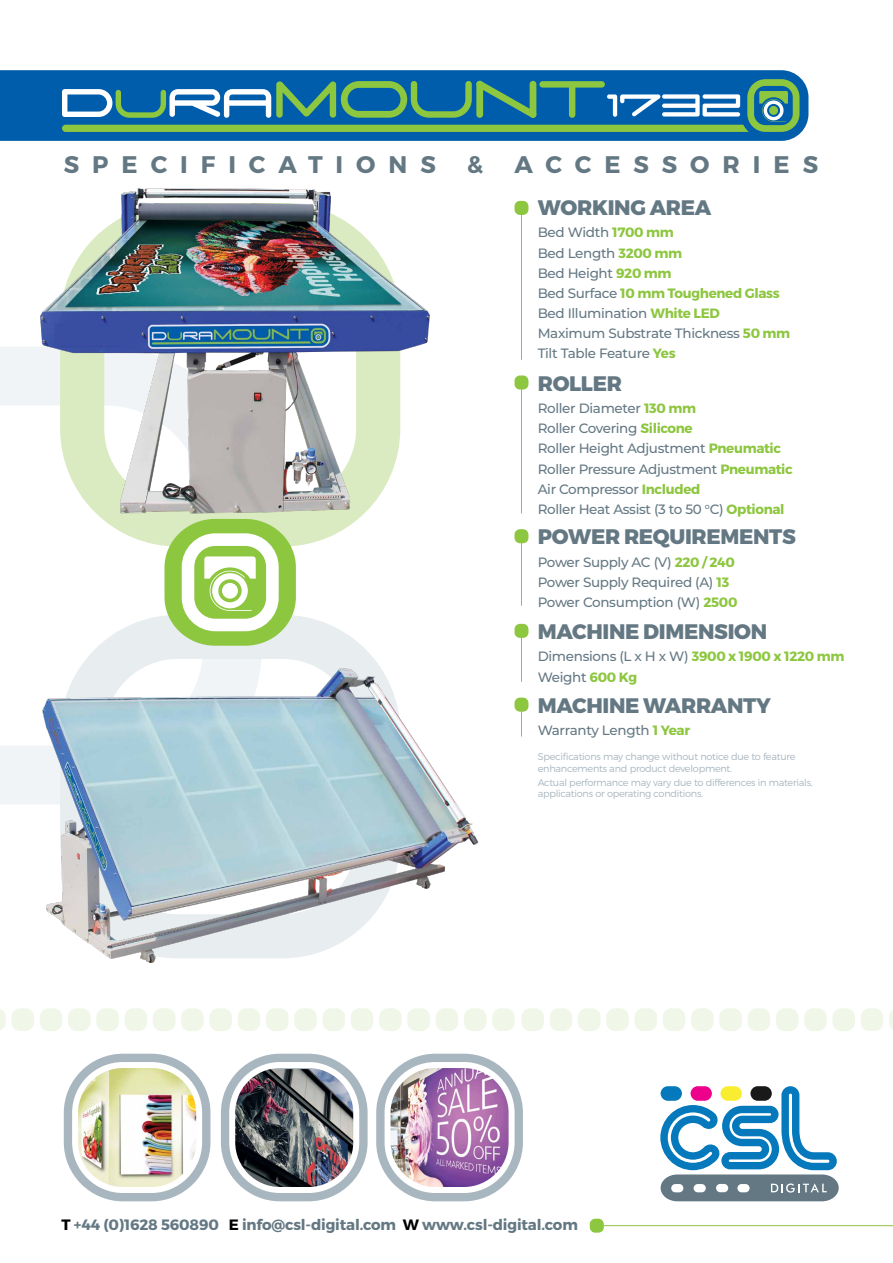
<style>
.page{position:relative;width:893px;height:1263px;background:#fff}
.page>*{position:absolute;margin:0;border:0;box-sizing:border-box;transform-origin:0 0}
.t1{font:700 24px "Montserrat";letter-spacing:.54em;color:#647883}
.t2{font:800 21px "Montserrat";letter-spacing:-.015em;color:#647883}
.t3{font:700 15px "Montserrat";letter-spacing:-.01em;color:#647883}
.t4{font:500 13.5px/20.1px "Montserrat";letter-spacing:-.025em;color:#647883}
.t5{font:300 9.75px/11.6px "Montserrat";letter-spacing:-.025em;color:#a8b6bf}
.s1{font-weight:700;color:#8dc63f}
.s2{color:#000}
</style>
<div class="page">
<svg style="left:0;top:347px;width:165px;height:215px"></svg>
<svg style="left:91px;top:615px;width:279px;height:39px;fill:#e8edf0"></svg>
<div style="left:164px;top:519px;width:132px;height:127px;background:#8dc63f;border-radius:50px"></div>
<div style="left:514px;top:201px;width:14px;height:14px;background:#8dc63f;border-radius:5px"></div>
<div style="left:514px;top:375px;width:14px;height:14px;background:#8dc63f;border-radius:5px"></div>
<div style="left:514px;top:529px;width:14px;height:14px;background:#8dc63f;border-radius:5px"></div>
<div style="left:514px;top:624px;width:14px;height:14px;background:#8dc63f;border-radius:5px"></div>
<div style="left:514px;top:698px;width:14px;height:14px;background:#8dc63f;border-radius:5px"></div>
<hr style="left:521px;top:208px;width:1px;height:152px;background:#8dc63f">
<hr style="left:521px;top:382px;width:1px;height:131px;background:#8dc63f">
<hr style="left:521px;top:537px;width:1px;height:69px;background:#8dc63f">
<hr style="left:521px;top:630px;width:1px;height:52px;background:#8dc63f">
<hr style="left:521px;top:703px;width:1px;height:33px;background:#8dc63f">
<div style="left:464px;top:1008px;width:22px;height:23px;background:#f0f7e8;border-radius:9px"></div>
<div style="left:209px;top:1008px;width:23px;height:23px;background:#f0f7e8;border-radius:9px"></div>
<div style="left:691px;top:1008px;width:23px;height:23px;background:#f0f7e8;border-radius:9px"></div>
<svg style="left:0;top:1009px;width:6px;height:21px"></svg>
<div style="left:492px;top:1008px;width:23px;height:23px;background:#f0f7e8;border-radius:9px"></div>
<div style="left:238px;top:1008px;width:22px;height:23px;background:#f0f7e8;border-radius:9px"></div>
<div style="left:719px;top:1008px;width:23px;height:23px;background:#f0f7e8;border-radius:9px"></div>
<div style="left:11px;top:1008px;width:23px;height:23px;background:#f0f7e8;border-radius:9px"></div>
<div style="left:266px;top:1008px;width:23px;height:23px;background:#f0f7e8;border-radius:9px"></div>
<div style="left:748px;top:1008px;width:22px;height:23px;background:#f0f7e8;border-radius:9px"></div>
<div style="left:40px;top:1008px;width:22px;height:23px;background:#f0f7e8;border-radius:9px"></div>
<div style="left:521px;top:1008px;width:23px;height:23px;background:#f0f7e8;border-radius:9px"></div>
<div style="left:294px;top:1008px;width:23px;height:23px;background:#f0f7e8;border-radius:9px"></div>
<div style="left:776px;top:1008px;width:22px;height:23px;background:#f0f7e8;border-radius:9px"></div>
<div style="left:68px;top:1008px;width:23px;height:23px;background:#f0f7e8;border-radius:9px"></div>
<div style="left:550px;top:1008px;width:22px;height:23px;background:#f0f7e8;border-radius:9px"></div>
<div style="left:322px;top:1008px;width:23px;height:23px;background:#f0f7e8;border-radius:9px"></div>
<div style="left:804px;top:1008px;width:23px;height:23px;background:#f0f7e8;border-radius:9px"></div>
<div style="left:96px;top:1008px;width:23px;height:23px;background:#f0f7e8;border-radius:9px"></div>
<div style="left:578px;top:1008px;width:22px;height:23px;background:#f0f7e8;border-radius:9px"></div>
<div style="left:351px;top:1008px;width:22px;height:23px;background:#f0f7e8;border-radius:9px"></div>
<div style="left:832px;top:1008px;width:23px;height:23px;background:#f0f7e8;border-radius:9px"></div>
<div style="left:153px;top:1008px;width:22px;height:23px;background:#f0f7e8;border-radius:9px"></div>
<div style="left:634px;top:1008px;width:23px;height:23px;background:#f0f7e8;border-radius:9px"></div>
<div style="left:407px;top:1008px;width:23px;height:23px;background:#f0f7e8;border-radius:9px"></div>
<svg style="left:889px;top:1010px;width:4px;height:19px"></svg>
<div style="left:125px;top:1008px;width:22px;height:23px;background:#f0f7e8;border-radius:9px"></div>
<div style="left:606px;top:1008px;width:23px;height:23px;background:#f0f7e8;border-radius:9px"></div>
<div style="left:379px;top:1008px;width:23px;height:23px;background:#f0f7e8;border-radius:9px"></div>
<div style="left:861px;top:1008px;width:22px;height:23px;background:#f0f7e8;border-radius:9px"></div>
<div style="left:181px;top:1008px;width:23px;height:23px;background:#f0f7e8;border-radius:9px"></div>
<div style="left:663px;top:1008px;width:22px;height:23px;background:#f0f7e8;border-radius:9px"></div>
<div style="left:436px;top:1008px;width:22px;height:23px;background:#f0f7e8;border-radius:9px"></div>
<div style="left:590px;top:1219px;width:14px;height:13px;background:#8dc63f;border-radius:5px"></div>
<hr style="left:597px;top:1225px;width:296px;height:1px;background:#8dc63f">
<img style="left:27px;top:188px;width:403px;height:349px">
<img style="left:0;top:654px;width:479px;height:309px">
<svg style="left:660px;top:1086px;width:179px;height:115px"></svg>
<div style="left:64px;top:1054px;width:146px;height:147px;background:#a8b6bf;border-radius:59px"></div>
<div style="left:221px;top:1054px;width:147px;height:147px;background:#a8b6bf;border-radius:59px"></div>
<img style="left:75px;top:1065px;width:124px;height:125px">
<div style="left:72px;top:1062px;width:130px;height:131px;border:6px solid #fff;border-radius:48px"></div>
<img style="left:232px;top:1069px;width:124px;height:121px">
<div style="left:229px;top:1062px;width:130px;height:131px;border:6px solid #fff;border-radius:48px"></div>
<div style="left:376px;top:1054px;width:147px;height:147px;background:#a8b6bf;border-radius:59px"></div>
<img style="left:388px;top:1067px;width:124px;height:123px">
<div style="left:385px;top:1062px;width:130px;height:131px;border:6px solid #fff;border-radius:48px"></div>
<svg style="left:182px;top:533px;width:97px;height:98px"></svg>
<svg style="left:0;top:70px;width:808px;height:71px;background:#0761ae"></svg>
<svg style="left:62px;top:79px;width:737px;height:53px;background:#3f8995"></svg>
<h1 class="t1" style="left:64px;top:150px;width:373px">SPECIFICATIONS</h1>
<h1 class="t1" style="left:467px;top:150px;width:18px">&amp;</h1>
<h1 class="t1" style="left:514px;top:150px;width:305px">ACCESSORIES</h1>
<h2 class="t2" style="left:538px;top:194px;width:175px">WORKING AREA</h2>
<p class="t4" style="left:538px;top:222px;width:254px">Bed Width <span class="s1">1700 mm<br></span>Bed Length <span class="s1">3200 mm<br></span>Bed Height <span class="s1">920 mm<br></span>Bed Surface <span class="s1">10 mm Toughened Glass<br></span>Bed Illumination <span class="s1">White LED<br></span>Maximum Substrate Thickness <span class="s1">50 mm<br></span>Tilt Table Feature <span class="s1">Yes</span></p>
<h2 class="t2" style="left:538px;top:370px;width:86px">ROLLER</h2>
<p class="t4" style="left:538px;top:398px;width:257px">Roller Diameter <span class="s1">130 mm<br></span>Roller Covering <span class="s1">Silicone<br></span>Roller Height Adjustment <span class="s1">Pneumatic<br></span>Roller Pressure Adjustment <span class="s1">Pneumatic<br></span>Air Compressor <span class="s1">Included<br></span>Roller Heat Assist (3 to 50 <sup>o</sup>C) <span class="s1">Optional</span></p>
<h2 class="t2" style="left:538px;top:524px;width:260px">POWER REQUIREMENTS</h2>
<p class="t4" style="left:538px;top:551px;width:201px">Power Supply AC (V) <span class="s1">220 / 240<br></span>Power Supply Required (A) <span class="s1">13<br></span>Power Consumption (W) <span class="s1">2500</span></p>
<h2 class="t2" style="left:538px;top:618px;width:231px">MACHINE DIMENSION</h2>
<p class="t4" style="left:538px;top:646px;width:308px">Dimensions (L x H x W) <span class="s1">3900 x 1900 x 1220 mm<br></span>Weight <span class="s1">600 Kg</span></p>
<h2 class="t2" style="left:538px;top:692px;width:235px">MACHINE WARRANTY</h2>
<p class="t4" style="left:538px;top:720px;width:154px">Warranty Length <span class="s1">1 Year</span></p>
<p class="t5" style="left:538px;top:751px;width:259px">Specifications may change without notice due to feature enhancements and product development.</p>
<p class="t5" style="left:538px;top:776px;width:277px">Actual performance may vary due to differences in materials, applications or operating conditions.</p>
<p class="t3" style="left:62px;top:1216px;width:518px"><span class="s2">T</span> +44 (0)1628 560890 <span class="s2">E</span> info@csl-digital.com <span class="s2">W</span> www.csl-digital.com</p>
</div>
